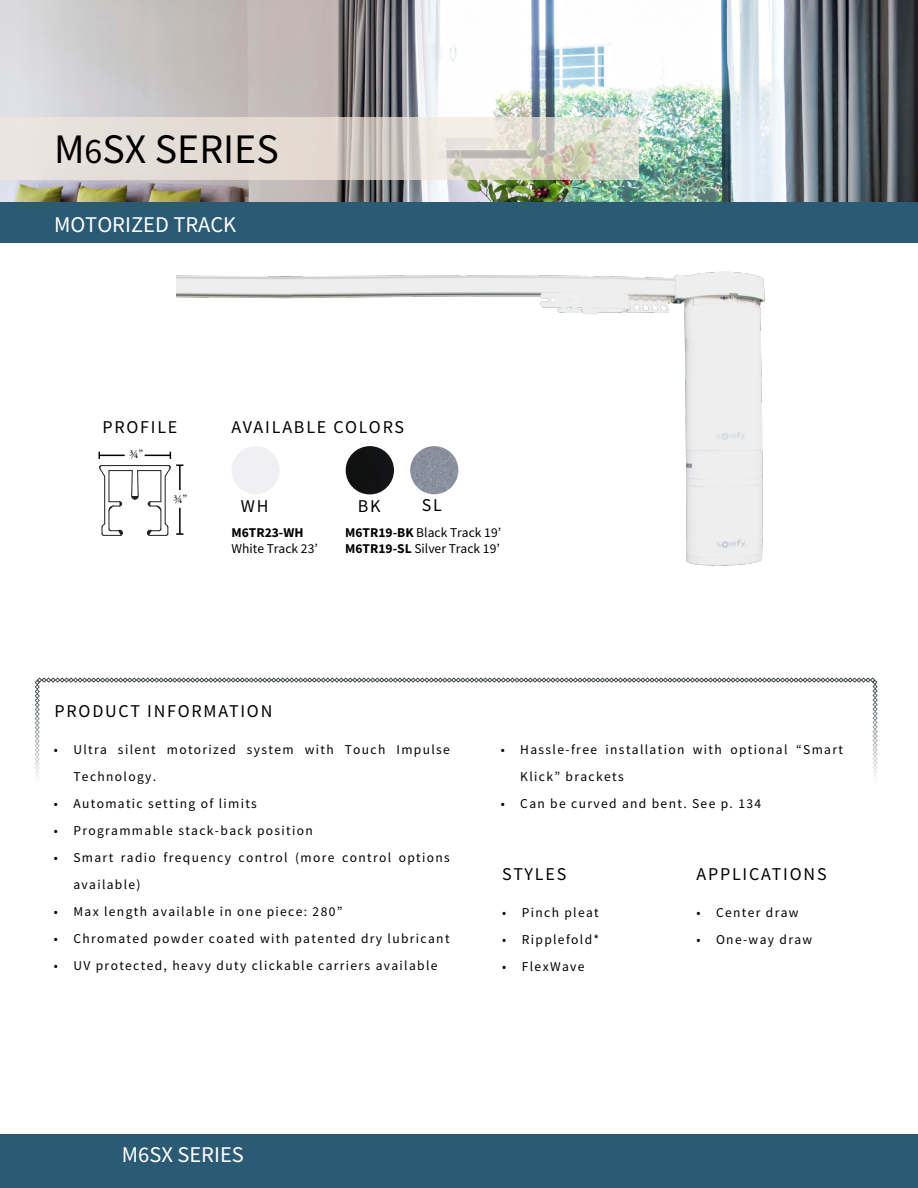
<style>
.page{position:relative;width:918px;height:1188px;background:#fff}
.page>*{position:absolute;margin:0;border:0;box-sizing:border-box;transform-origin:0 0}
.t1{font:42px "Source Sans Pro";color:#000}
.t2{font:22.5px "Source Sans Pro";color:#fff}
.t3{font:18px "Source Sans Pro";letter-spacing:.1em;color:#000}
.t4{font:13.5px/27px "Source Sans Pro";letter-spacing:.1em;color:#000}
.t5{font:13.5px/16.2px "Source Sans Pro";color:#000}
.t6{font:700 13.5px "Source Sans Pro";color:#000}
.t7{font:12px "Adobe Garamond Pro";color:#000}
.t8{font:8.7px "Syntax";color:#231f20}
.s1{font-size:36px}
.s2{font-family:"Syntax";font-size:8.7px;color:#231f20}
.s3{font-weight:700}
</style>
<div class="page">
<img style="left:0;top:0;width:918px;height:202px">
<div style="left:0;top:1134px;width:918px;height:54px;background:#2b5b74"></div>
<div style="left:0;top:202px;width:918px;height:41px;background:#2b5b74"></div>
<svg style="left:0;top:117px;width:639px;height:62px;fill:#e4dcd4"></svg>
<svg style="left:35px;top:678px;width:843px;height:102px"></svg>
<svg style="left:99px;top:452px;width:84px;height:84px"></svg>
<img style="left:279px;top:271px;width:486px;height:295px">
<img style="left:177px;top:271px;width:114px;height:47px">
<img style="left:410px;top:446px;width:48px;height:48px;border-radius:24px">
<h1 class="t1" style="left:54px;top:122px;width:226px">M<span class="s1">6</span>SX SERIES</h1>
<h2 class="t2" style="left:54px;top:210px;width:184px">MOTORIZED TRACK</h2>
<h3 class="t3" style="left:102px;top:416px;width:77px">PROFILE</h3>
<h3 class="t3" style="left:231px;top:415px;width:174px">AVAILABLE COLORS</h3>
<p class="t8" style="left:129px;top:442px;width:20px">3/4”</p>
<p class="t7" style="left:129px;top:447px;width:16px">3/4”</p>
<p class="t7" style="left:173px;top:492px;width:36px">3/4” <span class="s2">3/4”</span></p>
<h3 class="t3" style="left:241px;top:495px;width:29px">WH</h3>
<p class="t6" style="left:232px;top:523px;width:74px">M6TR23-WH</p>
<p class="t5" style="left:232px;top:540px;width:88px">White Track 23’</p>
<h3 class="t3" style="left:358px;top:495px;width:24px">BK</h3>
<h3 class="t3" style="left:422px;top:494px;width:22px">SL</h3>
<p class="t5" style="left:345px;top:524px;width:157px"><span class="s3">M6TR19-BK</span> Black Track 19’<br><span class="s3">M6TR19-SL</span> Silver Track 19’</p>
<h3 class="t3" style="left:55px;top:700px;width:219px">PRODUCT INFORMATION</h3>
<p class="t4" style="left:73px;top:736px;width:378px;text-indent:-19px">• Ultra silent motorized system with Touch Impulse<br>Technology.</p>
<p class="t4" style="left:54px;top:790px;width:205px">• Automatic setting of limits</p>
<p class="t4" style="left:54px;top:817px;width:261px">• Programmable stack-back position</p>
<p class="t4" style="left:73px;top:844px;width:378px;text-indent:-19px">• Smart radio frequency control (more control options available)</p>
<p class="t4" style="left:54px;top:898px;width:290px">• Max length available in one piece: 280”</p>
<p class="t4" style="left:54px;top:925px;width:397px">• Chromated powder coated with patented dry lubricant</p>
<p class="t4" style="left:54px;top:952px;width:385px">• UV protected, heavy duty clickable carriers available</p>
<p class="t4" style="left:520px;top:736px;width:324px;text-indent:-19px">• Hassle-free installation with optional “Smart<br>Klick” brackets</p>
<p class="t4" style="left:501px;top:790px;width:262px">• Can be curved and bent. See p. 134</p>
<h3 class="t3" style="left:502px;top:863px;width:66px">STYLES</h3>
<h3 class="t3" style="left:697px;top:863px;width:132px">APPLICATIONS</h3>
<p class="t4" style="left:502px;top:899px;width:98px">• Pinch pleat</p>
<p class="t4" style="left:502px;top:926px;width:98px">• Ripplefold*</p>
<p class="t4" style="left:502px;top:953px;width:84px">• FlexWave</p>
<p class="t4" style="left:697px;top:899px;width:104px">• Center draw</p>
<p class="t4" style="left:697px;top:926px;width:117px">• One-way draw</p>
<h2 class="t2" style="left:122px;top:1140px;width:124px">M6SX SERIES</h2>
</div>
